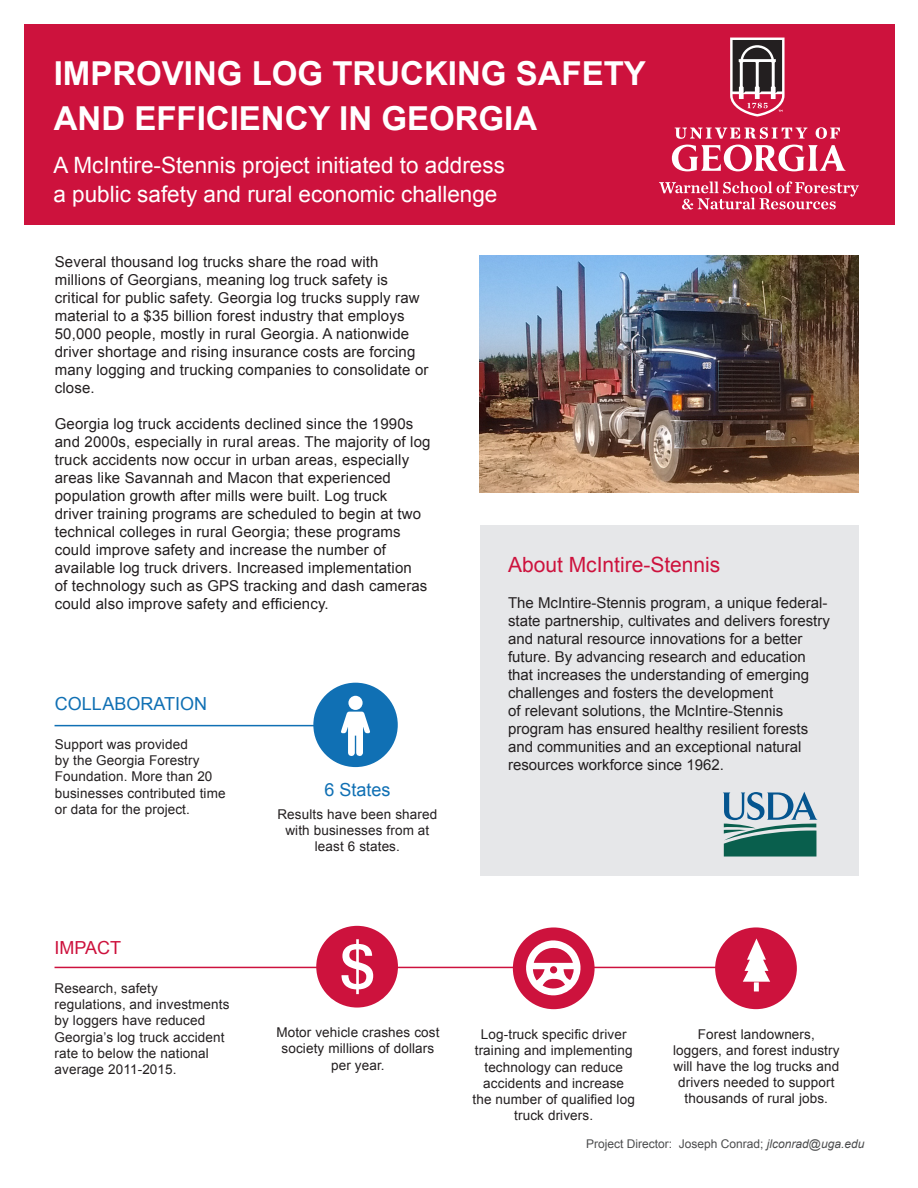
<style>
.page{position:relative;width:918px;height:1188px;background:#fff}
.page>*{position:absolute;margin:0;border:0;box-sizing:border-box;transform-origin:0 0}
.t1{font:700 33px/45px "Arial";color:#fff}
.t2{font:22.5px/28.8px "Arial";color:#fff}
.t3{font:21px "Arial";color:#cd123d}
.t4{font:18px "Arial";color:#1070b4}
.t5{font:18px "Arial";color:#cd123d}
.t6{font:15px/18px "Arial";letter-spacing:.01em;color:#231f20}
.t7{font:13.5px/16.2px "Arial";letter-spacing:.01em;color:#231f20;text-align:center}
.t8{font:12px "Arial";color:#4b4c4d}
.s1{font-style:italic}
</style>
<div class="page">
<div style="left:24px;top:24px;width:870px;height:201px;background:#cd123d"></div>
<hr style="left:55px;top:725px;width:302px;height:1px;background:#1070b4">
<hr style="left:55px;top:967px;width:728px;height:1px;background:#cd123d">
<div style="left:513px;top:927px;width:82px;height:82px;background:#cd123d;border-radius:50%"></div>
<div style="left:316px;top:926px;width:82px;height:82px;background:#cd123d;border-radius:50%"></div>
<div style="left:313px;top:683px;width:85px;height:84px;background:#1070b4;border-radius:50%"></div>
<svg style="left:341px;top:712px;width:29px;height:44px"></svg>
<div style="left:348px;top:696px;width:15px;height:14px;background:#fff;border-radius:50%"></div>
<div style="left:715px;top:927px;width:82px;height:82px;background:#cd123d;border-radius:50%"></div>
<div style="left:481px;top:525px;width:378px;height:351px;background:#e6e7e9"></div>
<img style="left:480px;top:256px;width:379px;height:236px">
<svg style="left:743px;top:938px;width:27px;height:54px"></svg>
<svg style="left:341px;top:939px;width:32px;height:55px"></svg>
<svg style="left:526px;top:929px;width:54px;height:66px"></svg>
<svg style="left:659px;top:181px;width:200px;height:29px"></svg>
<svg style="left:672px;top:145px;width:174px;height:26px"></svg>
<svg style="left:675px;top:127px;width:132px;height:12px"></svg>
<svg style="left:816px;top:127px;width:24px;height:12px"></svg>
<svg style="left:730px;top:38px;width:55px;height:79px"></svg>
<svg style="left:723px;top:792px;width:95px;height:65px"></svg>
<p class="t1" style="left:54px;top:52px;width:594px">IMPROVING LOG TRUCKING SAFETY<br>AND EFFICIENCY IN GEORGIA</p>
<p class="t2" style="left:53px;top:151px;width:453px">A McIntire-Stennis project initiated to address a public safety and rural economic challenge</p>
<p class="t6" style="left:55px;top:252px;width:375px">Several thousand log trucks share the road with millions of Georgians, meaning log truck safety is critical for public safety. Georgia log trucks supply raw material to a $35 billion forest industry that employs 50,000 people, mostly in rural Georgia. A nationwide driver shortage and rising insurance costs are forcing many logging and trucking companies to consolidate or close.</p>
<p class="t6" style="left:55px;top:414px;width:377px">Georgia log truck accidents declined since the 1990s and 2000s, especially in rural areas. The majority of log truck accidents now occur in urban areas, especially areas like Savannah and Macon that experienced population growth after mills were built. Log truck<br>driver training programs are scheduled to begin at two technical colleges in rural Georgia; these programs could improve safety and increase the number of available log truck drivers. Increased implementation<br>of technology such as GPS tracking and dash cameras could also improve safety and efficiency.</p>
<p class="t4" style="left:55px;top:692px;width:154px">COLLABORATION</p>
<p class="t7" style="left:55px;top:736px;width:172px;text-align:left">Support was provided<br>by the Georgia Forestry<br>Foundation. More than 20 businesses contributed time or data for the project.</p>
<p class="t4" style="left:324px;top:778px;width:68px">6 States</p>
<p class="t7" style="left:277px;top:806px;width:161px">Results have been shared with businesses from at least 6 states.</p>
<p class="t3" style="left:508px;top:550px;width:214px">About McIntire-Stennis</p>
<p class="t6" style="left:508px;top:593px;width:323px">The McIntire-Stennis program, a unique federal&shy;state partnership, cultivates and delivers forestry and natural resource innovations for a better future. By advancing research and education that increases the understanding of emerging challenges and fosters the development<br>of relevant solutions, the McIntire-Stennis program has ensured healthy resilient forests and communities and an exceptional natural resources workforce since 1962.</p>
<p class="t5" style="left:55px;top:936px;width:68px">IMPACT</p>
<p class="t7" style="left:55px;top:980px;width:176px;text-align:left">Research, safety regulations, and investments by loggers have reduced<br>Georgia’s log truck accident rate to below the national average 2011-2015.</p>
<p class="t7" style="left:276px;top:1024px;width:165px">Motor vehicle crashes cost society millions of dollars per year.</p>
<p class="t7" style="left:472px;top:1027px;width:164px">Log-truck specific driver training and implementing technology can reduce accidents and increase the number of qualified log truck drivers.</p>
<p class="t7" style="left:673px;top:1026px;width:168px">Forest landowners, loggers, and forest industry will have the log trucks and drivers needed to support thousands of rural jobs.</p>
<p class="t8" style="left:586px;top:1136px;width:280px">Project Director: Joseph Conrad; <span class="s1">jlconrad@uga.edu</span></p>
</div>
